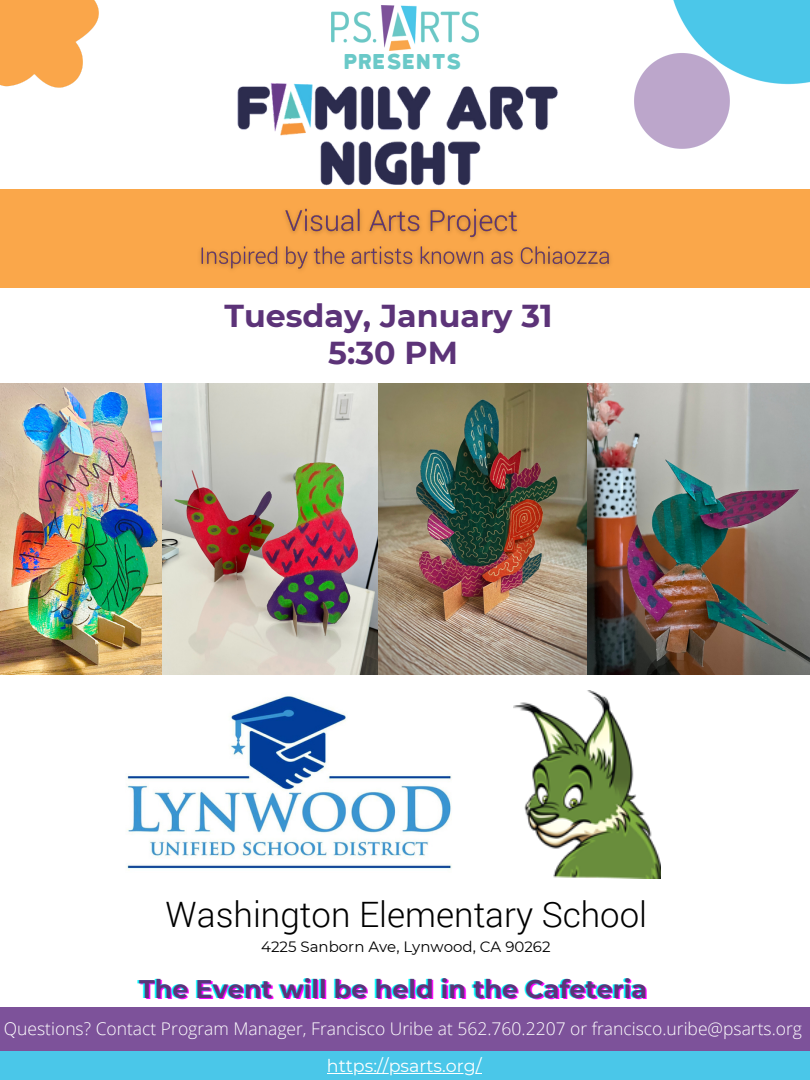
<style>
.page{position:relative;width:810px;height:1080px;background:#fff}
.page>*{position:absolute;margin:0;border:0;box-sizing:border-box;transform-origin:0 0}
.t1{font:300 35px "Roboto";color:#000}
.t2{font:700 31.62px/37.5px "Montserrat";color:#5c3378;text-align:center}
.t3{font:700 25.5px "Montserrat";color:#f0f}
.t4{font:20.25px "Katahdin Round";color:#6ac9c8}
.t5{font:300 17.5px "Open Sans";color:#fff}
.t6{font:17.5px "Montserrat";color:#fff}
.t7{font:15px "Montserrat";color:#000}
</style>
<div class="page">
<img style="left:634px;top:70px;width:11px;height:61px">
<div style="left:0;top:189px;width:810px;height:98px;background:#faa74a"></div>
<div style="left:0;top:1050px;width:810px;height:30px;background:#4ac7e9"></div>
<div style="left:0;top:1008px;width:810px;height:43px;background:#7d529a"></div>
<img style="left:331px;top:6px;width:148px;height:44px">
<img style="left:0;top:0;width:99px;height:88px">
<img style="left:645px;top:0;width:165px;height:149px">
<img style="left:0;top:383px;width:379px;height:292px">
<img style="left:379px;top:383px;width:431px;height:292px">
<img style="left:127px;top:696px;width:325px;height:174px">
<img style="left:237px;top:83px;width:321px;height:103px">
<img style="left:514px;top:690px;width:147px;height:189px">
<img style="left:200px;top:208px;width:411px;height:62px">
<hr style="left:327px;top:1073px;width:155px;height:1px;background:#fff">
<p class="t4" style="left:344px;top:50px;width:119px">PRESENTS</p>
<h2 class="t2" style="left:224px;top:297px;width:330px">Tuesday, January 31<br>5:30 PM</h2>
<h1 class="t1" style="left:166px;top:891px;width:483px">Washington Elementary School</h1>
<p class="t7" style="left:261px;top:938px;width:291px">4225 Sanborn Ave, Lynwood, CA 90262</p>
<h3 class="t3" style="left:141px;top:974px;width:510px">The Event will be held in the Cafeteria</h3>
<p class="t5" style="left:4px;top:1016px;width:800px">Questions? Contact Program Manager, Francisco Uribe at 562.760.2207 or francisco.uribe@psarts.org</p>
<p class="t6" style="left:327px;top:1055px;width:156px">https://psarts.org/</p>
</div>
